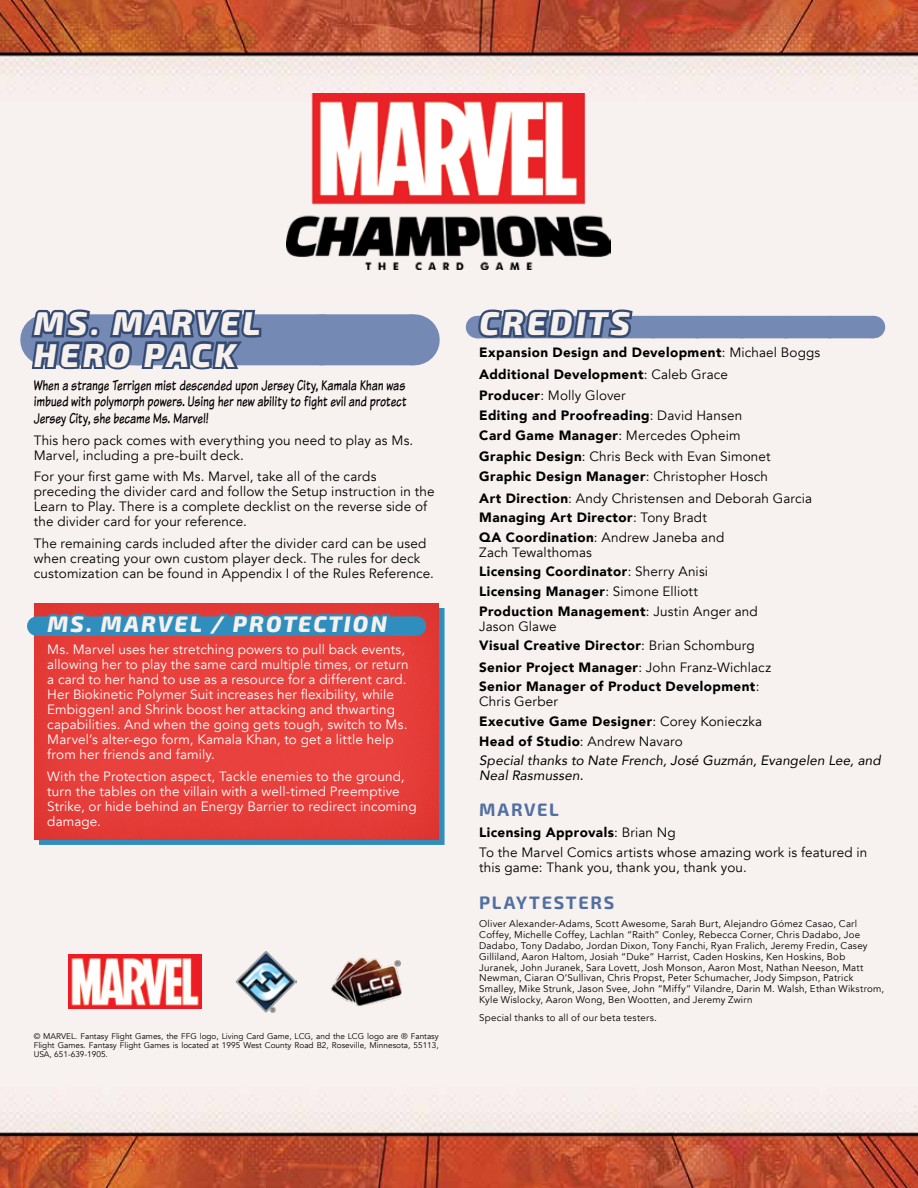
<style>
.page{position:relative;width:918px;height:1188px;background:#fff}
.page>*{position:absolute;margin:0;border:0;box-sizing:border-box;transform-origin:0 0}
.t1{font:italic 800 33px/31.5px "Exo 2";letter-spacing:.095em;color:#f7f1ee}
.t2{font:italic 800 22.5px "Exo 2";letter-spacing:.095em;color:#f7f1ee}
.t3{font:700 18px "Exo 2";letter-spacing:.095em;color:#516fa0}
.t4{font:15px/16.5px "Komika Text Tight";letter-spacing:.01em;color:#000;text-align:justify}
.t5{font:13.5px/19.6px "Avenir";letter-spacing:.01em;color:#000}
.t6{font:13.5px/15px "Avenir";letter-spacing:.01em;color:#fff}
.t7{font:900 13.5px/21.8px "Avenir";letter-spacing:.03em;color:#000}
.t8{font:italic 13.5px/19.6px "Avenir";letter-spacing:.01em;color:#000}
.t9{font:9.75px/10.8px "Avenir";letter-spacing:.025em;color:#000}
.t10{font:8.25px/9px "Avenir";color:#000;text-align:justify}
.s1{font-weight:400}
.s2{font-weight:900}
.s3{font-style:normal}
.s4{font-weight:900;font-style:normal}
.s5{font-size:10.2px}
</style>
<div class="page">
<img style="left:0;top:0;width:918px;height:1188px">
<img style="left:235px;top:951px;width:61px;height:61px">
<img style="left:330px;top:955px;width:74px;height:52px">
<img style="left:69px;top:955px;width:133px;height:53px">
<div style="left:46px;top:314px;width:367px;height:51px;background:#7489b4"></div>
<hr style="left:413px;top:314px;width:1px;height:51px;background:#7489b4">
<svg style="left:28px;top:306px;width:339px;height:66px"></svg>
<div style="left:477px;top:316px;width:396px;height:22px;background:#7489b4"></div>
<svg style="left:873px;top:316px;width:1px;height:22px"></svg>
<svg style="left:474px;top:307px;width:377px;height:33px"></svg>
<div style="left:39px;top:608px;width:405px;height:237px;background:#308ebe"></div>
<div style="left:26px;top:595px;width:415px;height:246px;background:#e8403c"></div>
<div style="left:37px;top:616px;width:379px;height:20px;background:#308ebe"></div>
<svg style="left:416px;top:616px;width:1px;height:20px"></svg>
<svg style="left:37px;top:527px;width:360px;height:110px"></svg>
<img style="left:287px;top:94px;width:324px;height:175px">
<h1 class="t1" style="left:34px;top:306px;width:228px">MS. MARVEL<br>HERO PACK</h1>
<p class="t4" style="left:34px;top:377px;width:374px">When a strange Terrigen mist descended upon Jersey City, Kamala Khan was imbued with polymorph powers. Using her new ability to fight evil and protect Jersey City, she became Ms. Marvel!</p>
<p class="t5" style="left:34px;top:433px;width:381px;line-height:15px">This hero pack comes with everything you need to play as Ms.<br>Marvel, including a pre-built deck.</p>
<p class="t5" style="left:34px;top:469px;width:402px;line-height:15px">For your first game with Ms. Marvel, take all of the cards preceding the divider card and follow the Setup instruction in the Learn to Play. There is a complete decklist on the reverse side of the divider card for your reference.</p>
<p class="t5" style="left:34px;top:536px;width:402px;line-height:15px">The remaining cards included after the divider card can be used when creating your own custom player deck. The rules for deck customization can be found in Appendix I of the Rules Reference.</p>
<h2 class="t2" style="left:47px;top:607px;width:341px">MS. MARVEL / PROTECTION</h2>
<p class="t6" style="left:47px;top:642px;width:363px">Ms. Marvel uses her stretching powers to pull back events, allowing her to play the same card multiple times, or return a card to her hand to use as a resource for a different card.<br>Her Biokinetic Polymer Suit increases her flexibility, while Embiggen! and Shrink boost her attacking and thwarting capabilities. And when the going gets tough, switch to Ms.<br>Marvel’s alter-ego form, Kamala Khan, to get a little help from her friends and family.</p>
<p class="t6" style="left:47px;top:769px;width:371px">With the Protection aspect, Tackle enemies to the ground, turn the tables on the villain with a well-timed Preemptive Strike, or hide behind an Energy Barrier to redirect incoming damage.</p>
<p class="t10" style="left:34px;top:1031px;width:407px">© MARVEL. Fantasy Flight Games, the FFG logo, Living Card Game, LCG, and the LCG logo are ® Fantasy Flight Games. Fantasy Flight Games is located at 1995 West County Road B2, Roseville, Minnesota, 55113, USA, 651-639-1905.</p>
<h1 class="t1" style="left:479px;top:306px;width:152px">CREDITS</h1>
<p class="t7" style="left:479px;top:341px;width:343px">Expansion Design and Development<span class="s1">: Michael Boggs<br></span>Additional Development<span class="s1">: Caleb Grace<br></span>Producer<span class="s1">: Molly Glover</span></p>
<p class="t7" style="left:479px;top:405px;width:264px;line-height:19.6px">Editing and Proofreading<span class="s1">: David Hansen<br></span>Card Game Manager<span class="s1">: Mercedes Opheim</span></p>
<p class="t5" style="left:479px;top:447px;width:293px"><span class="s2">Graphic Design</span>: Chris Beck with Evan Simonet<br><span class="s2">Graphic Design Manager</span>: Christopher Hosch</p>
<p class="t5" style="left:479px;top:488px;width:334px"><span class="s2">Art Direction</span>: Andy Christensen and Deborah Garcia<br><span class="s2">Managing Art Director</span>: Tony Bradt<br><span class="s2">QA Coordination</span>: Andrew Janeba and</p>
<p class="t5" style="left:479px;top:543px;width:280px">Zach Tewalthomas<br><span class="s2">Licensing Coordinator</span>: Sherry Anisi <span class="s2">Licensing Manager</span>: Simone Elliott <span class="s2">Production Management</span>: Justin Anger and</p>
<p class="t5" style="left:479px;top:616px;width:277px">Jason Glawe<br><span class="s2">Visual Creative Director</span>: Brian Schomburg</p>
<p class="t7" style="left:479px;top:657px;width:293px;line-height:19.6px">Senior Project Manager<span class="s1">: John Franz-Wichlacz<br></span>Senior Manager of Product Development<span class="s1">:</span></p>
<p class="t8" style="left:479px;top:692px;width:403px"><span class="s3">Chris Gerber<br></span><span class="s4">Executive Game Designer</span><span class="s3">: Corey Konieczka<br></span><span class="s4">Head of Studio</span><span class="s3">: Andrew Navaro<br></span>Special thanks to Nate French, José Guzmán, Evangelen Lee, and</p>
<p class="t8" style="left:479px;top:766px;width:106px">Neal Rasmussen.</p>
<h3 class="t3" style="left:479px;top:796px;width:81px">MARVEL</h3>
<p class="t5" style="left:479px;top:823px;width:390px"><span class="s2">Licensing Approvals</span>: Brian Ng<br>To the Marvel Comics artists whose amazing work is featured in</p>
<p class="t5" style="left:479px;top:858px;width:269px">this game: Thank you, thank you, thank you.</p>
<h3 class="t3" style="left:479px;top:890px;width:136px">PLAYTESTERS</h3>
<p class="t9" style="left:479px;top:918px;width:406px">Oliver Alexander-Adams, Scott Awesome, Sarah Burt, Alejandro Gómez Casao, Carl Coffey, Michelle Coffey, Lachlan “Raith” Conley, Rebecca Corner, Chris Dadabo, Joe Dadabo, Tony Dadabo, Jordan Dixon, Tony Fanchi, Ryan Fralich, Jeremy Fredin, Casey Gilliland, Aaron Haltom, Josiah “Duke” Harrist, Caden Hoskins, Ken Hoskins, Bob Juranek, John Juranek, Sara Lovett, Josh Monson, Aaron Most, Nathan Neeson, Matt Newman, Ciaran O’Sullivan, Chris Propst, Peter Schumacher, Jody Simpson, Patrick Smalley, Mike Strunk, Jason Svee, John “Miffy” Vilandre, Darin M. Walsh, Ethan Wikstrom, Kyle Wislocky, Aaron Wong, Ben Wootten, and Jeremy Zwirn</p>
<p class="t9" style="left:479px;top:1012px;width:179px">Special thanks to all of our beta testers<span class="s5">.</span></p>
</div>
